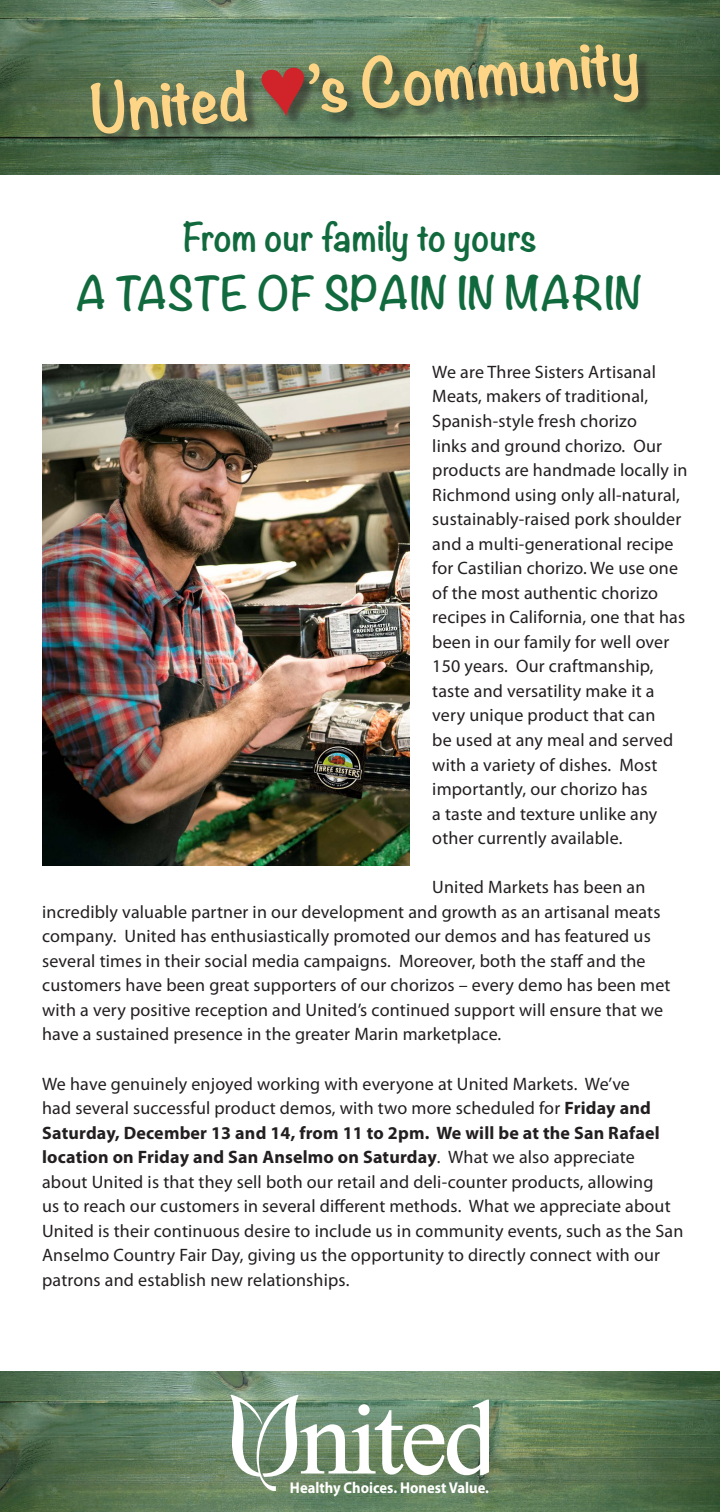
<style>
.page{position:relative;width:720px;height:1512px;background:#fff}
.page>*{position:absolute;margin:0;border:0;box-sizing:border-box;transform-origin:0 0}
.t1{font:700 59.6px "Noteworthy";color:#fed587}
.t2{font:700 41.2px "Noteworthy";color:#116a3d}
.t3{font:700 35px "Noteworthy";color:#116a3d}
.t4{font:18px/24.5px "Myriad Pro";letter-spacing:.01em;color:#231f20}
.t5{font:700 15.7px "Myriad Pro";color:#fff;scale:.93 1}
.s1{color:#d1232a}
.s2{font-weight:700}
</style>
<div class="page">
<img style="left:0;top:1372px;width:720px;height:140px">
<svg style="left:231px;top:1395px;width:258px;height:95px"></svg>
<img style="left:0;top:0;width:720px;height:174px">
<div style="left:93px;top:47px;width:560px;height:102px;background:#231f20;opacity:.55"></div>
<img style="left:42px;top:364px;width:368px;height:502px">
<p class="t1" style="left:86px;top:56px;width:553px;rotate:-5deg">United <span class="s1">♥</span>’s Community</p>
<p class="t3" style="left:182px;top:206px;width:356px">From our family to yours</p>
<p class="t2" style="left:76px;top:257px;width:569px">A TASTE OF SPAIN IN MARIN</p>
<p class="t4" style="left:432px;top:359px;width:257px">We are Three Sisters Artisanal<br>Meats, makers of traditional,<br>Spanish-style fresh chorizo<br>links and ground chorizo. Our products are handmade locally in<br>Richmond using only all-natural, sustainably-raised pork shoulder and a multi-generational recipe for Castilian chorizo. We use one of the most authentic chorizo recipes in California, one that has been in our family for well over<br>150 years. Our craftmanship, taste and versatility make it a very unique product that can<br>be used at any meal and served with a variety of dishes. Most importantly, our chorizo has<br>a taste and texture unlike any other currently available.</p>
<p class="t4" style="left:42px;top:875px;width:630px;text-indent:390px">United Markets has been an incredibly valuable partner in our development and growth as an artisanal meats company. United has enthusiastically promoted our demos and has featured us several times in their social media campaigns. Moreover, both the staff and the customers have been great supporters of our chorizos – every demo has been met with a very positive reception and United’s continued support will ensure that we have a sustained presence in the greater Marin marketplace.</p>
<p class="t4" style="left:42px;top:1071px;width:643px">We have genuinely enjoyed working with everyone at United Markets. We’ve<br>had several successful product demos, with two more scheduled for <span class="s2">Friday and Saturday, December 13 and 14, from 11 to 2pm. We will be at the San Rafael location on Friday and San Anselmo on Saturday</span>. What we also appreciate about United is that they sell both our retail and deli-counter products, allowing<br>us to reach our customers in several different methods. What we appreciate about United is their continuous desire to include us in community events, such as the San Anselmo Country Fair Day, giving us the opportunity to directly connect with our patrons and establish new relationships.</p>
<p class="t5" style="left:290px;top:1479px;width:215px">Healthy Choices. Honest Value.</p>
</div>
